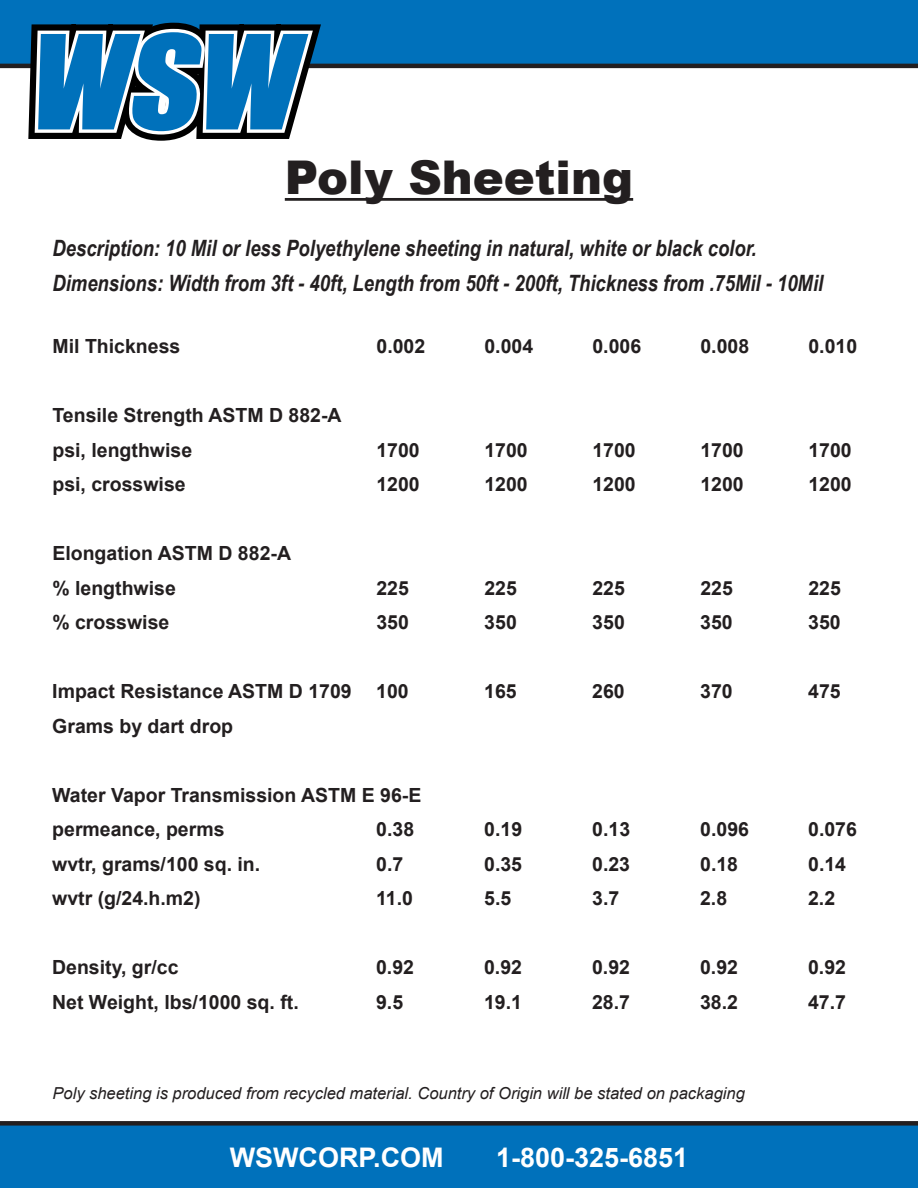
<style>
.page{position:relative;width:918px;height:1188px;background:#fff}
.page>*{position:absolute;margin:0;border:0;box-sizing:border-box;transform-origin:0 0}
.t1{font:900 46.5px "Arial";color:#231f20}
.t2{font:700 27px "Arial";color:#fff}
.t3{font:italic 700 22.5px/34.5px "Arial Narrow";color:#231f20}
.t4{font:700 19.5px/34.5px "Arial";color:#231f20}
.t5{font:italic 16.5px "Arial";color:#231f20}
</style>
<div class="page">
<hr style="left:285px;top:198px;width:348px;height:3px;background:#231f20">
<svg style="left:0;top:1121px;width:918px;height:67px;background:#026bb0"></svg>
<svg style="left:0;top:0;width:918px;height:68px;background:#026bb1"></svg>
<svg style="left:19px;top:0;width:313px;height:141px"></svg>
<h1 class="t1" style="left:285px;top:143px;width:350px">Poly Sheeting</h1>
<p class="t3" style="left:52px;top:230px;width:772px">Description: 10 Mil or less Polyethylene sheeting in natural, white or black color.<br>Dimensions: Width from 3ft - 40ft, Length from 50ft - 200ft, Thickness from .75Mil - 10Mil</p>
<p class="t4" style="left:52px;top:330px;width:129px">Mil Thickness</p>
<p class="t4" style="left:376px;top:330px;width:50px">0.002</p>
<p class="t4" style="left:484px;top:330px;width:50px">0.004</p>
<p class="t4" style="left:592px;top:330px;width:50px">0.006</p>
<p class="t4" style="left:700px;top:330px;width:50px">0.008</p>
<p class="t4" style="left:808px;top:330px;width:50px">0.010</p>
<p class="t4" style="left:52px;top:399px;width:291px">Tensile Strength ASTM D 882-A psi, lengthwise</p>
<p class="t4" style="left:376px;top:433px;width:45px">1700</p>
<p class="t4" style="left:484px;top:433px;width:45px">1700</p>
<p class="t4" style="left:592px;top:433px;width:45px">1700</p>
<p class="t4" style="left:700px;top:433px;width:45px">1700</p>
<p class="t4" style="left:808px;top:433px;width:45px">1700</p>
<p class="t4" style="left:52px;top:468px;width:135px">psi, crosswise</p>
<p class="t4" style="left:376px;top:468px;width:45px">1200</p>
<p class="t4" style="left:484px;top:468px;width:45px">1200</p>
<p class="t4" style="left:592px;top:468px;width:45px">1200</p>
<p class="t4" style="left:700px;top:468px;width:45px">1200</p>
<p class="t4" style="left:808px;top:468px;width:45px">1200</p>
<p class="t4" style="left:52px;top:537px;width:240px">Elongation ASTM D 882-A % lengthwise</p>
<p class="t4" style="left:376px;top:571px;width:34px">225</p>
<p class="t4" style="left:484px;top:571px;width:34px">225</p>
<p class="t4" style="left:592px;top:571px;width:34px">225</p>
<p class="t4" style="left:700px;top:571px;width:34px">225</p>
<p class="t4" style="left:808px;top:571px;width:34px">225</p>
<p class="t4" style="left:52px;top:605px;width:119px">% crosswise</p>
<p class="t4" style="left:376px;top:605px;width:34px">350</p>
<p class="t4" style="left:484px;top:605px;width:34px">350</p>
<p class="t4" style="left:592px;top:605px;width:34px">350</p>
<p class="t4" style="left:700px;top:605px;width:34px">350</p>
<p class="t4" style="left:808px;top:605px;width:34px">350</p>
<p class="t4" style="left:52px;top:674px;width:301px">Impact Resistance ASTM D 1709</p>
<p class="t4" style="left:376px;top:674px;width:34px">100</p>
<p class="t4" style="left:484px;top:674px;width:34px">165</p>
<p class="t4" style="left:592px;top:674px;width:34px">260</p>
<p class="t4" style="left:700px;top:674px;width:34px">370</p>
<p class="t4" style="left:808px;top:674px;width:34px">475</p>
<p class="t4" style="left:52px;top:709px;width:182px">Grams by dart drop</p>
<p class="t4" style="left:52px;top:778px;width:371px">Water Vapor Transmission ASTM E 96-E permeance, perms</p>
<p class="t4" style="left:376px;top:812px;width:39px">0.38</p>
<p class="t4" style="left:484px;top:812px;width:39px">0.19</p>
<p class="t4" style="left:592px;top:812px;width:39px">0.13</p>
<p class="t4" style="left:700px;top:812px;width:50px">0.096</p>
<p class="t4" style="left:808px;top:812px;width:50px">0.076</p>
<p class="t4" style="left:52px;top:847px;width:210px">wvtr, grams/100 sq. in.</p>
<p class="t4" style="left:376px;top:847px;width:29px">0.7</p>
<p class="t4" style="left:484px;top:847px;width:39px">0.35</p>
<p class="t4" style="left:592px;top:847px;width:39px">0.23</p>
<p class="t4" style="left:700px;top:847px;width:39px">0.18</p>
<p class="t4" style="left:808px;top:847px;width:39px">0.14</p>
<p class="t4" style="left:52px;top:881px;width:150px">wvtr (g/24.h.m2)</p>
<p class="t4" style="left:376px;top:881px;width:38px">11.0</p>
<p class="t4" style="left:484px;top:881px;width:29px">5.5</p>
<p class="t4" style="left:592px;top:881px;width:29px">3.7</p>
<p class="t4" style="left:700px;top:881px;width:29px">2.8</p>
<p class="t4" style="left:808px;top:881px;width:29px">2.2</p>
<p class="t4" style="left:52px;top:950px;width:128px">Density, gr/cc</p>
<p class="t4" style="left:376px;top:950px;width:39px">0.92</p>
<p class="t4" style="left:484px;top:950px;width:39px">0.92</p>
<p class="t4" style="left:592px;top:950px;width:39px">0.92</p>
<p class="t4" style="left:700px;top:950px;width:39px">0.92</p>
<p class="t4" style="left:808px;top:950px;width:39px">0.92</p>
<p class="t4" style="left:52px;top:985px;width:248px">Net Weight, lbs/1000 sq. ft.</p>
<p class="t4" style="left:376px;top:985px;width:29px">9.5</p>
<p class="t4" style="left:484px;top:985px;width:39px">19.1</p>
<p class="t4" style="left:592px;top:985px;width:39px">28.7</p>
<p class="t4" style="left:700px;top:985px;width:39px">38.2</p>
<p class="t4" style="left:808px;top:985px;width:39px">47.7</p>
<p class="t5" style="left:52px;top:1082px;width:694px">Poly sheeting is produced from recycled material. Country of Origin will be stated on packaging</p>
<h2 class="t2" style="left:230px;top:1138px;width:216px">WSWCORP.COM</h2>
<h2 class="t2" style="left:496px;top:1138px;width:194px">1-800-325-6851</h2>
</div>
